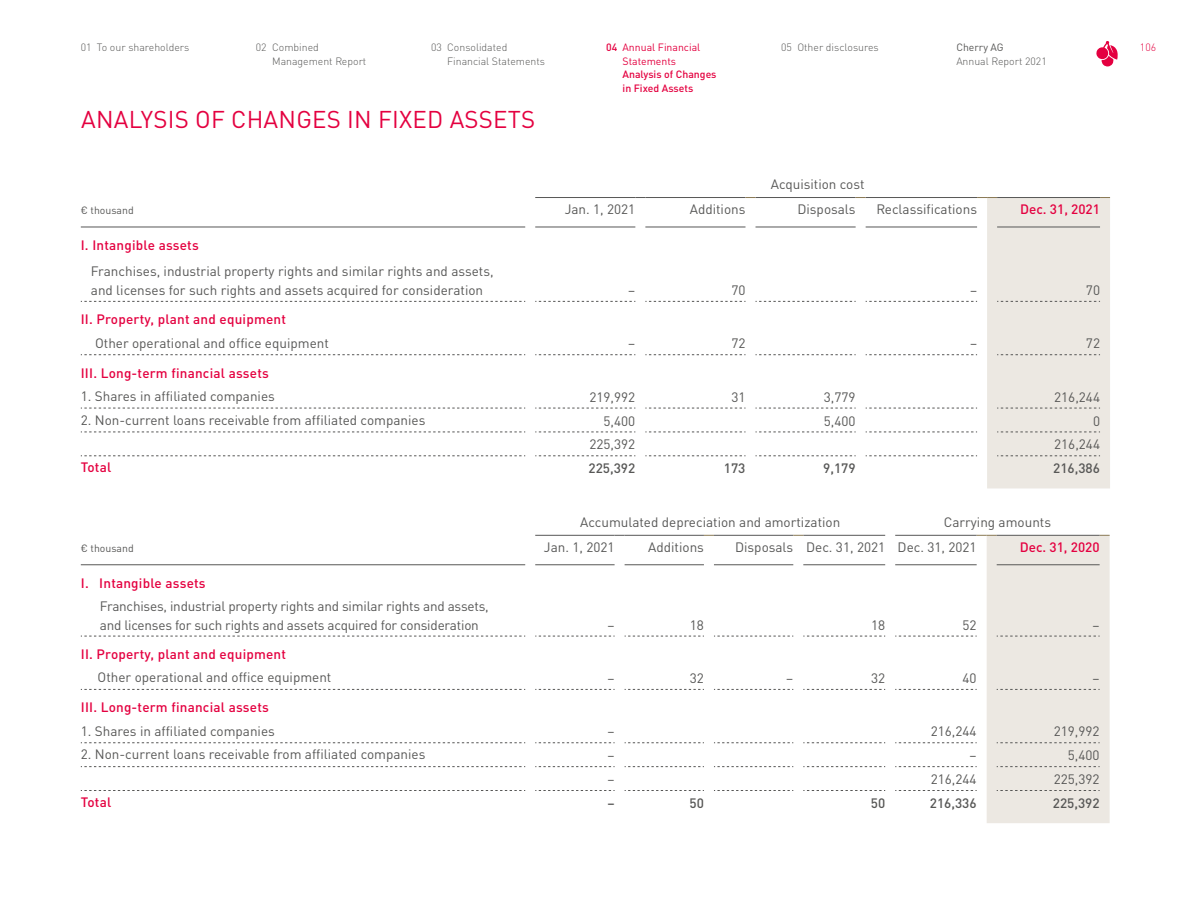
<style>
.page{position:relative;width:1191px;height:919px;background:#fff}
.page>*{position:absolute;margin:0;border:0;box-sizing:border-box;transform-origin:0 0}
.t1{font:24px "CHERRYDIN Pro";letter-spacing:.01em;color:#e40040}
.t2{font:13.5px/18.8px "CHERRYDIN Pro";color:#575756}
.t3{font:500 13.5px "CHERRYDIN Pro";letter-spacing:.015em;color:#e40040}
.t4{font:500 13.5px "CHERRYDIN Pro";color:#575756}
.t5{font:300 10.5px/13.5px "CHERRYDIN Pro";color:#575756}
.t6{font:500 10.5px/13.5px "CHERRYDIN Pro";color:#e40040}
.t7{font:10.5px/13.5px "CHERRYDIN Pro";color:#e40040}
.t8{font:10.5px "CHERRYDIN Pro";color:#575756}
.t9{font:300 10.5px "CHERRYDIN Pro";color:#e40040}
.s1{font-weight:500}
</style>
<div class="page">
<svg style="left:1096px;top:41px;width:22px;height:26px"></svg>
<svg style="left:81px;top:301px;width:444px;height:1px"></svg>
<svg style="left:81px;top:354px;width:444px;height:1px"></svg>
<svg style="left:81px;top:408px;width:444px;height:1px"></svg>
<svg style="left:81px;top:431px;width:444px;height:1px"></svg>
<svg style="left:81px;top:455px;width:444px;height:1px"></svg>
<hr style="left:81px;top:227px;width:444px;height:1px;background:#575756">
<svg style="left:535px;top:197px;width:575px;height:291px"></svg>
<hr style="left:997px;top:197px;width:103px;height:1px;background:#575756">
<hr style="left:535px;top:535px;width:79px;height:1px;background:#575756">
<hr style="left:624px;top:535px;width:80px;height:1px;background:#575756">
<hr style="left:714px;top:535px;width:79px;height:1px;background:#575756">
<hr style="left:803px;top:535px;width:82px;height:1px;background:#575756">
<svg style="left:81px;top:635px;width:444px;height:1px"></svg>
<svg style="left:535px;top:635px;width:79px;height:1px"></svg>
<svg style="left:624px;top:635px;width:80px;height:1px"></svg>
<svg style="left:714px;top:635px;width:79px;height:1px"></svg>
<svg style="left:803px;top:635px;width:82px;height:1px"></svg>
<svg style="left:81px;top:689px;width:444px;height:1px"></svg>
<svg style="left:535px;top:689px;width:79px;height:1px"></svg>
<svg style="left:624px;top:689px;width:80px;height:1px"></svg>
<svg style="left:714px;top:689px;width:79px;height:1px"></svg>
<svg style="left:803px;top:689px;width:82px;height:1px"></svg>
<svg style="left:81px;top:742px;width:444px;height:1px"></svg>
<svg style="left:535px;top:742px;width:79px;height:1px"></svg>
<svg style="left:624px;top:742px;width:80px;height:1px"></svg>
<svg style="left:714px;top:742px;width:79px;height:1px"></svg>
<svg style="left:803px;top:742px;width:82px;height:1px"></svg>
<svg style="left:81px;top:766px;width:444px;height:1px"></svg>
<svg style="left:535px;top:766px;width:79px;height:1px"></svg>
<svg style="left:624px;top:766px;width:80px;height:1px"></svg>
<svg style="left:714px;top:766px;width:79px;height:1px"></svg>
<svg style="left:803px;top:766px;width:82px;height:1px"></svg>
<svg style="left:81px;top:790px;width:444px;height:1px"></svg>
<svg style="left:535px;top:790px;width:79px;height:1px"></svg>
<svg style="left:624px;top:790px;width:80px;height:1px"></svg>
<svg style="left:714px;top:790px;width:79px;height:1px"></svg>
<svg style="left:803px;top:790px;width:82px;height:1px"></svg>
<svg style="left:895px;top:535px;width:214px;height:288px"></svg>
<hr style="left:81px;top:564px;width:444px;height:1px;background:#575756">
<hr style="left:535px;top:564px;width:79px;height:1px;background:#575756">
<hr style="left:624px;top:564px;width:80px;height:1px;background:#575756">
<hr style="left:714px;top:564px;width:79px;height:1px;background:#575756">
<hr style="left:803px;top:564px;width:82px;height:1px;background:#575756">
<hr style="left:895px;top:564px;width:81px;height:1px;background:#575756">
<hr style="left:996px;top:564px;width:103px;height:1px;background:#575756">
<p class="t5" style="left:272px;top:40px;width:96px;text-indent:-16px">02 Combined<br>Management Report</p>
<p class="t5" style="left:447px;top:40px;width:99px;text-indent:-16px">03 Consolidated<br>Financial Statements</p>
<p class="t5" style="left:781px;top:40px;width:99px">05 Other disclosures</p>
<p class="t8" style="left:956px;top:39px;width:49px">Cherry AG</p>
<p class="t5" style="left:81px;top:40px;width:110px">01 To our shareholders</p>
<p class="t7" style="left:622px;top:39px;width:79px;text-indent:-16px"><span class="s1">04</span> Annual Financial<br>Statements</p>
<p class="t6" style="left:622px;top:66px;width:95px">Analysis of Changes in Fixed Assets</p>
<p class="t5" style="left:956px;top:53px;width:92px">Annual Report 2021</p>
<h1 class="t1" style="left:81px;top:101px;width:455px">ANALYSIS OF CHANGES IN FIXED ASSETS</h1>
<p class="t2" style="left:770px;top:173px;width:95px">Acquisition cost</p>
<p class="t8" style="left:81px;top:202px;width:54px">€ thousand</p>
<p class="t2" style="left:565px;top:199px;width:72px">Jan. 1, 2021</p>
<p class="t2" style="left:690px;top:199px;width:57px">Additions</p>
<p class="t2" style="left:797px;top:199px;width:60px">Disposals</p>
<p class="t2" style="left:876px;top:199px;width:102px">Reclassifications</p>
<p class="t3" style="left:1020px;top:198px;width:81px">Dec. 31, 2021</p>
<p class="t3" style="left:81px;top:234px;width:119px">I. Intangible assets</p>
<p class="t2" style="left:91px;top:260px;width:404px">Franchises, industrial property rights and similar rights and assets, and licenses for such rights and assets acquired for consideration</p>
<p class="t2" style="left:628px;top:279px;width:9px">–</p>
<p class="t2" style="left:731px;top:279px;width:16px">70</p>
<p class="t2" style="left:970px;top:279px;width:9px">–</p>
<p class="t2" style="left:1086px;top:279px;width:16px">70</p>
<p class="t3" style="left:81px;top:308px;width:207px">II. Property, plant and equipment</p>
<p class="t2" style="left:95px;top:332px;width:235px">Other operational and office equipment</p>
<p class="t2" style="left:628px;top:333px;width:9px">–</p>
<p class="t2" style="left:731px;top:333px;width:16px">72</p>
<p class="t2" style="left:970px;top:333px;width:9px">–</p>
<p class="t2" style="left:1086px;top:333px;width:16px">72</p>
<p class="t3" style="left:81px;top:362px;width:189px">III. Long-term financial assets</p>
<p class="t2" style="left:81px;top:385px;width:195px">1. Shares in affiliated companies</p>
<p class="t2" style="left:589px;top:386px;width:47px">219,992</p>
<p class="t2" style="left:731px;top:386px;width:16px">31</p>
<p class="t2" style="left:824px;top:386px;width:33px">3,779</p>
<p class="t2" style="left:1054px;top:386px;width:47px">216,244</p>
<p class="t2" style="left:81px;top:409px;width:346px">2. Non-current loans receivable from affiliated companies</p>
<p class="t2" style="left:603px;top:410px;width:33px">5,400</p>
<p class="t2" style="left:824px;top:410px;width:33px">5,400</p>
<p class="t2" style="left:1093px;top:410px;width:9px">0</p>
<p class="t2" style="left:589px;top:434px;width:47px">225,392</p>
<p class="t2" style="left:1054px;top:434px;width:47px">216,244</p>
<p class="t3" style="left:81px;top:456px;width:32px">Total</p>
<p class="t4" style="left:588px;top:457px;width:48px">225,392</p>
<p class="t4" style="left:724px;top:457px;width:23px">173</p>
<p class="t4" style="left:823px;top:457px;width:34px">9,179</p>
<p class="t4" style="left:1053px;top:457px;width:48px">216,386</p>
<p class="t2" style="left:580px;top:511px;width:262px">Accumulated depreciation and amortization</p>
<p class="t2" style="left:943px;top:511px;width:109px">Carrying amounts</p>
<p class="t8" style="left:81px;top:540px;width:54px">€ thousand</p>
<p class="t2" style="left:544px;top:536px;width:72px">Jan. 1, 2021</p>
<p class="t2" style="left:648px;top:536px;width:57px">Additions</p>
<p class="t2" style="left:735px;top:536px;width:243px">Disposals Dec. 31, 2021 Dec. 31, 2021</p>
<p class="t3" style="left:1019px;top:536px;width:81px">Dec. 31, 2020</p>
<p class="t3" style="left:81px;top:572px;width:126px">I. Intangible assets</p>
<p class="t2" style="left:100px;top:595px;width:390px">Franchises, industrial property rights and similar rights and assets, and licenses for such rights and assets acquired for consideration</p>
<p class="t2" style="left:607px;top:614px;width:9px">–</p>
<p class="t2" style="left:690px;top:614px;width:16px">18</p>
<p class="t2" style="left:871px;top:614px;width:16px">18</p>
<p class="t2" style="left:962px;top:614px;width:16px">52</p>
<p class="t2" style="left:1092px;top:614px;width:9px">–</p>
<p class="t3" style="left:81px;top:643px;width:207px">II. Property, plant and equipment</p>
<p class="t2" style="left:98px;top:666px;width:235px">Other operational and office equipment</p>
<p class="t2" style="left:607px;top:667px;width:9px">–</p>
<p class="t2" style="left:690px;top:667px;width:16px">32</p>
<p class="t2" style="left:786px;top:667px;width:9px">–</p>
<p class="t2" style="left:871px;top:667px;width:16px">32</p>
<p class="t2" style="left:962px;top:667px;width:16px">40</p>
<p class="t2" style="left:1092px;top:667px;width:9px">–</p>
<p class="t3" style="left:81px;top:696px;width:189px">III. Long-term financial assets</p>
<p class="t2" style="left:81px;top:720px;width:195px">1. Shares in affiliated companies</p>
<p class="t2" style="left:607px;top:720px;width:9px">–</p>
<p class="t2" style="left:930px;top:720px;width:47px">216,244</p>
<p class="t2" style="left:1053px;top:720px;width:47px">219,992</p>
<p class="t2" style="left:81px;top:743px;width:346px">2. Non-current loans receivable from affiliated companies</p>
<p class="t2" style="left:607px;top:744px;width:9px">–</p>
<p class="t2" style="left:969px;top:744px;width:9px">–</p>
<p class="t2" style="left:1068px;top:744px;width:33px">5,400</p>
<p class="t2" style="left:607px;top:768px;width:9px">–</p>
<p class="t2" style="left:930px;top:768px;width:47px">216,244</p>
<p class="t2" style="left:1053px;top:768px;width:47px">225,392</p>
<p class="t3" style="left:81px;top:791px;width:32px">Total</p>
<p class="t4" style="left:607px;top:792px;width:9px">–</p>
<p class="t4" style="left:689px;top:792px;width:16px">50</p>
<p class="t4" style="left:871px;top:792px;width:16px">50</p>
<p class="t4" style="left:929px;top:792px;width:48px">216,336</p>
<p class="t4" style="left:1052px;top:792px;width:48px">225,392</p>
<p class="t9" style="left:1140px;top:39px;width:18px">106</p>
</div>
